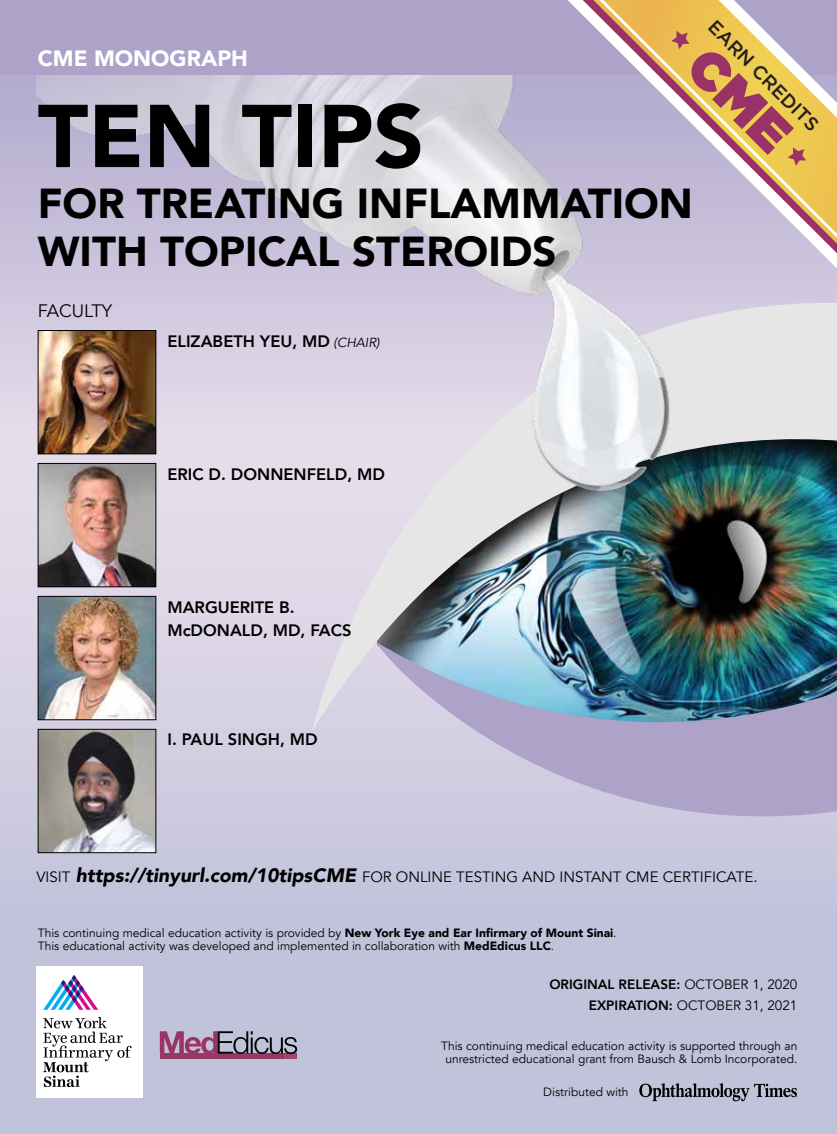
<style>
.page{position:relative;width:837px;height:1134px;background:#fff}
.page>*{position:absolute;margin:0;border:0;box-sizing:border-box;transform-origin:0 0}
.t1{font:900 88.05px "Avenir";color:#000}
.t2{font:900 41.85px/48.4px "Avenir";color:#000}
.t3{font:900 22.05px "Avenir";color:#fff}
.t4{font:500 19.05px "Gotham";color:#231f20}
.t5{font:18px "Avenir";color:#000}
.t6{font:800 16.5px/23.1px "Avenir";color:#000}
.t7{font:15px "Avenir";color:#000}
.t8{font:800 13.5px/21.6px "Avenir";color:#000;text-align:right}
.t9{font:12px/13.5px "Avenir";color:#000}
.s1{font-weight:400;font-style:italic;font-size:13.2px}
.s2{font-weight:900;font-style:italic;font-size:19.35px}
.s3{font-weight:900}
.s4{font-weight:400}
</style>
<div class="page">
<div style="left:0;top:75px;width:837px;height:1059px;background:#c1c3db"></div>
<svg style="left:0;top:75px;width:362px;height:779px"></svg>
<img style="left:312px;top:322px;width:525px;height:409px">
<img style="left:362px;top:634px;width:475px;height:183px">
<img style="left:36px;top:75px;width:707px;height:540px">
<div style="left:0;top:0;width:837px;height:75px;background:#ada3c9"></div>
<svg style="left:518px;top:0;width:319px;height:322px"></svg>
<img style="left:40px;top:332px;width:114px;height:120px">
<div style="left:38px;top:330px;width:118px;height:124px;border:1px solid #000"></div>
<img style="left:40px;top:465px;width:114px;height:120px">
<div style="left:38px;top:463px;width:118px;height:124px;border:1px solid #000"></div>
<img style="left:40px;top:598px;width:114px;height:120px">
<div style="left:38px;top:596px;width:118px;height:124px;border:1px solid #000"></div>
<img style="left:40px;top:731px;width:114px;height:120px">
<div style="left:38px;top:729px;width:118px;height:124px;border:1px solid #000"></div>
<svg style="left:639px;top:1083px;width:158px;height:18px"></svg>
<div style="left:36px;top:966px;width:107px;height:131px;background:#fff"></div>
<svg style="left:160px;top:1031px;width:137px;height:28px"></svg>
<svg style="left:43px;top:975px;width:55px;height:35px"></svg>
<svg style="left:43px;top:1017px;width:89px;height:70px"></svg>
<svg style="left:666px;top:0;width:171px;height:198px"></svg>
<h3 class="t3" style="left:38px;top:39px;width:212px">CME MONOGRAPH</h3>
<h1 class="t1" style="left:38px;top:61px;width:388px">TEN TIPS</h1>
<h2 class="t2" style="left:38px;top:178px;width:657px">FOR TREATING INFLAMMATION<br>WITH TOPICAL STEROIDS</h2>
<h3 class="t5" style="left:38px;top:300px;width:76px">FACULTY</h3>
<h3 class="t6" style="left:167px;top:329px;width:214px">ELIZABETH YEU, MD <span class="s1">(CHAIR)</span></h3>
<h3 class="t4" style="left:720px;top:14px;width:149px;rotate:45deg">EARN CREDITS</h3>
<h3 class="t6" style="left:167px;top:462px;width:219px">ERIC D. DONNENFELD, MD</h3>
<h3 class="t6" style="left:167px;top:595px;width:186px">MARGUERITE B.<br>McDONALD, MD, FACS</h3>
<h3 class="t6" style="left:167px;top:728px;width:152px">I. PAUL SINGH, MD</h3>
<p class="t7" style="left:36px;top:868px;width:723px">VISIT <span class="s2">https://tinyurl.com/10tipsCME</span> FOR ONLINE TESTING AND INSTANT CME CERTIFICATE.</p>
<p class="t9" style="left:38px;top:926px;width:580px">This continuing medical education activity is provided by <span class="s3">New York Eye and Ear Infirmary of Mount Sinai</span>.<br>This educational activity was developed and implemented in collaboration with <span class="s3">MedEdicus LLC</span>.</p>
<p class="t8" style="left:549px;top:973px;width:250px">ORIGINAL RELEASE: <span class="s4">OCTOBER 1, 2020<br></span>EXPIRATION: <span class="s4">OCTOBER 31, 2021</span></p>
<p class="t9" style="left:441px;top:1039px;width:358px;text-align:center">This continuing medical education activity is supported through an unrestricted educational grant from Bausch &amp; Lomb Incorporated.</p>
<p class="t9" style="left:543px;top:1086px;width:87px">Distributed with</p>
</div>
